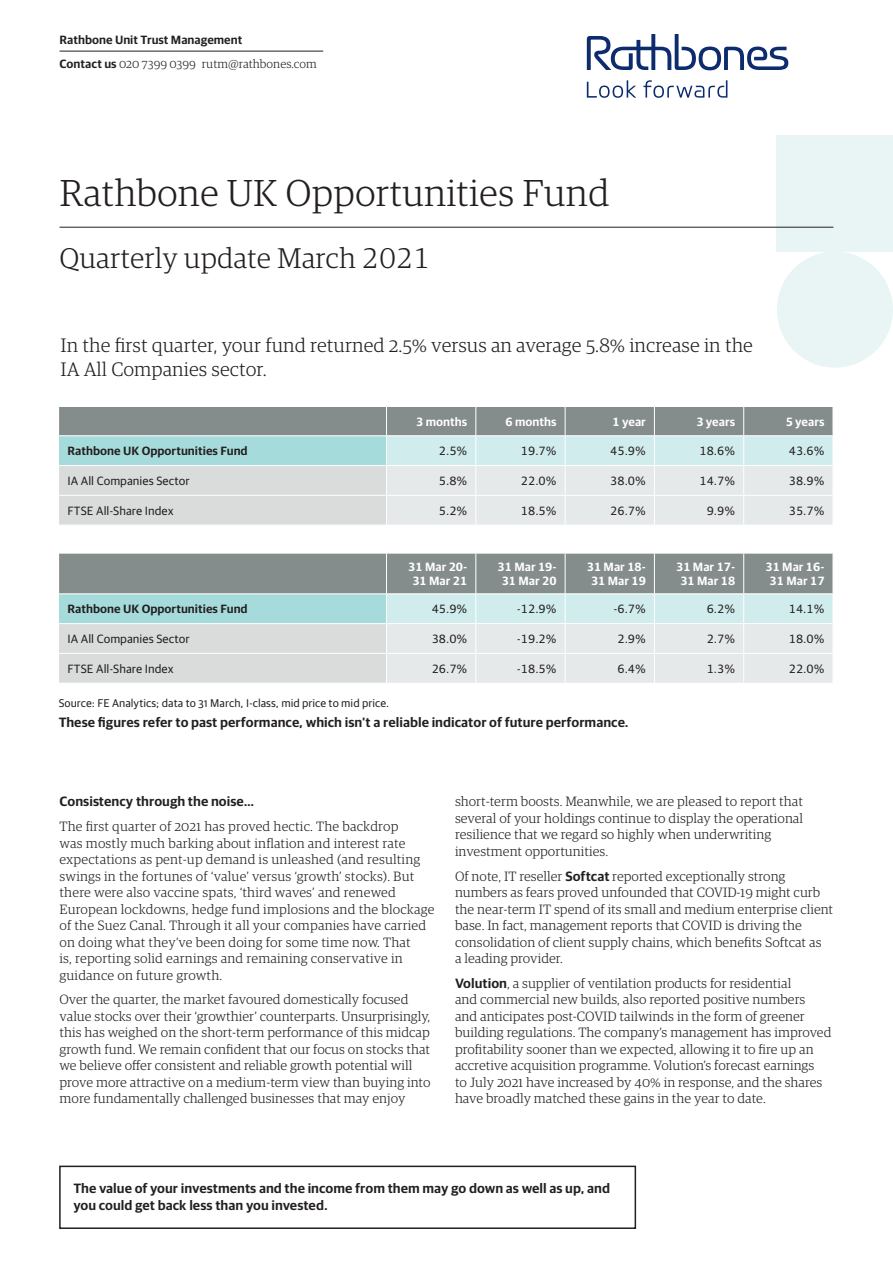
<style>
.page{position:relative;width:893px;height:1263px;background:#fff}
.page>*{position:absolute;margin:0;border:0;box-sizing:border-box;transform-origin:0 0}
.t1{font:300 37.5px "Guardian RTB Egyp";color:#231f20}
.t2{font:300 28.5px "Guardian RTB Egyp";color:#231f20}
.Intro_Para{font:300 19.5px/24px "Guardian RTB Egyp";color:#231f20}
.Body_text_9_11{font:300 13.5px/16.5px "Guardian RTB Egyp";color:#231f20}
.Advice_box_text{font:600 13.5px/16.5px "Guardian RTB Sans";color:#231f20}
.Table_sans_8_9{font:600 13.5px "Guardian RTB Sans";color:#231f20}
.Body_text_headings_B{font:600 13.5px "Guardian RTB Sans";color:#231f20}
.Table_sans_8_9-2{font:12px "Guardian RTB Sans";color:#231f20}
.Table_sans_8_9-3{font:600 12px/14.2px "Guardian RTB Sans";color:#fff;text-align:center}
.Table_sans_8_9-4{font:600 12px "Guardian RTB Sans";color:#231f20}
.t3{font:300 12px "Guardian RTB Egyp";color:#231f20}
.Disclaimer_text{font:11.25px "Guardian RTB Sans";color:#231f20}
.s1{font-family:"Guardian RTB Sans";font-weight:600}
</style>
<div class="page">
<div style="left:777px;top:252px;width:116px;height:116px;background:#e8f5f4;border-radius:50%"></div>
<div style="left:777px;top:135px;width:116px;height:117px;background:#e8f5f4"></div>
<svg style="left:587px;top:34px;width:201px;height:64px"></svg>
<hr style="left:60px;top:51px;width:263px;height:1px;background:#231f20">
<hr style="left:60px;top:227px;width:773px;height:1px;background:#231f20">
<svg style="left:59px;top:406px;width:774px;height:119px;background:#c4d0d0"></svg>
<svg style="left:59px;top:553px;width:774px;height:130px;background:#becaca"></svg>
<div style="left:59px;top:1165px;width:577px;height:64px;border:2px solid #231f20"></div>
<p class="Table_sans_8_9-4" style="left:60px;top:31px;width:184px">Rathbone Unit Trust Management</p>
<p class="t3" style="left:60px;top:56px;width:259px"><span class="s1">Contact us</span> 020 7399 0399 rutm@rathbones.com</p>
<p class="t1" style="left:60px;top:168px;width:552px">Rathbone UK Opportunities Fund</p>
<p class="t2" style="left:60px;top:239px;width:372px">Quarterly update March 2021</p>
<p class="Intro_Para" style="left:61px;top:333px;width:694px">In the first quarter, your fund returned 2.5% versus an average 5.8% increase in the<br>IA All Companies sector.</p>
<p class="Table_sans_8_9-3" style="left:416px;top:414px;width:53px">3 months</p>
<p class="Table_sans_8_9-3" style="left:506px;top:414px;width:53px">6 months</p>
<p class="Table_sans_8_9-3" style="left:613px;top:414px;width:35px">1 year</p>
<p class="Table_sans_8_9-3" style="left:696px;top:414px;width:40px">3 years</p>
<p class="Table_sans_8_9-3" style="left:786px;top:414px;width:40px">5 years</p>
<p class="Table_sans_8_9-4" style="left:68px;top:442px;width:182px">Rathbone UK Opportunities Fund</p>
<p class="Table_sans_8_9-2" style="left:439px;top:443px;width:30px">2.5%</p>
<p class="Table_sans_8_9-2" style="left:521px;top:443px;width:37px">19.7%</p>
<p class="Table_sans_8_9-2" style="left:610px;top:443px;width:37px">45.9%</p>
<p class="Table_sans_8_9-2" style="left:700px;top:443px;width:37px">18.6%</p>
<p class="Table_sans_8_9-2" style="left:789px;top:443px;width:37px">43.6%</p>
<p class="Table_sans_8_9-2" style="left:68px;top:472px;width:124px">IA All Companies Sector</p>
<p class="Table_sans_8_9-2" style="left:439px;top:472px;width:30px">5.8%</p>
<p class="Table_sans_8_9-2" style="left:521px;top:472px;width:37px">22.0%</p>
<p class="Table_sans_8_9-2" style="left:610px;top:472px;width:37px">38.0%</p>
<p class="Table_sans_8_9-2" style="left:700px;top:472px;width:37px">14.7%</p>
<p class="Table_sans_8_9-2" style="left:789px;top:472px;width:37px">38.9%</p>
<p class="Table_sans_8_9-2" style="left:68px;top:502px;width:108px">FTSE All-Share Index</p>
<p class="Table_sans_8_9-2" style="left:439px;top:502px;width:30px">5.2%</p>
<p class="Table_sans_8_9-2" style="left:521px;top:502px;width:37px">18.5%</p>
<p class="Table_sans_8_9-2" style="left:610px;top:502px;width:37px">26.7%</p>
<p class="Table_sans_8_9-2" style="left:707px;top:502px;width:30px">9.9%</p>
<p class="Table_sans_8_9-2" style="left:789px;top:502px;width:37px">35.7%</p>
<p class="Table_sans_8_9-3" style="left:408px;top:559px;width:61px">31 Mar 20-</p>
<p class="Table_sans_8_9-3" style="left:412px;top:573px;width:56px">31 Mar 21</p>
<p class="Table_sans_8_9-3" style="left:498px;top:559px;width:61px">31 Mar 19-<br>31 Mar 20</p>
<p class="Table_sans_8_9-3" style="left:587px;top:559px;width:61px">31 Mar 18-<br>31 Mar 19</p>
<p class="Table_sans_8_9-3" style="left:676px;top:559px;width:61px">31 Mar 17-<br>31 Mar 18</p>
<p class="Table_sans_8_9-3" style="left:765px;top:559px;width:61px">31 Mar 16-<br>31 Mar 17</p>
<p class="Table_sans_8_9-4" style="left:68px;top:600px;width:182px">Rathbone UK Opportunities Fund</p>
<p class="Table_sans_8_9-2" style="left:432px;top:601px;width:37px">45.9%</p>
<p class="Table_sans_8_9-2" style="left:517px;top:601px;width:41px">-12.9%</p>
<p class="Table_sans_8_9-2" style="left:613px;top:601px;width:34px">-6.7%</p>
<p class="Table_sans_8_9-2" style="left:707px;top:601px;width:30px">6.2%</p>
<p class="Table_sans_8_9-2" style="left:789px;top:601px;width:37px">14.1%</p>
<p class="Table_sans_8_9-2" style="left:68px;top:630px;width:124px">IA All Companies Sector</p>
<p class="Table_sans_8_9-2" style="left:432px;top:630px;width:37px">38.0%</p>
<p class="Table_sans_8_9-2" style="left:517px;top:630px;width:41px">-19.2%</p>
<p class="Table_sans_8_9-2" style="left:617px;top:630px;width:30px">2.9%</p>
<p class="Table_sans_8_9-2" style="left:707px;top:630px;width:30px">2.7%</p>
<p class="Table_sans_8_9-2" style="left:789px;top:630px;width:37px">18.0%</p>
<p class="Table_sans_8_9-2" style="left:68px;top:660px;width:108px">FTSE All-Share Index</p>
<p class="Table_sans_8_9-2" style="left:432px;top:660px;width:37px">26.7%</p>
<p class="Table_sans_8_9-2" style="left:517px;top:660px;width:41px">-18.5%</p>
<p class="Table_sans_8_9-2" style="left:617px;top:660px;width:30px">6.4%</p>
<p class="Table_sans_8_9-2" style="left:707px;top:660px;width:30px">1.3%</p>
<p class="Table_sans_8_9-2" style="left:789px;top:660px;width:37px">22.0%</p>
<p class="Disclaimer_text" style="left:59px;top:695px;width:332px">Source: FE Analytics; data to 31 March, I-class, mid price to mid price.</p>
<p class="Table_sans_8_9" style="left:59px;top:713px;width:571px">These figures refer to past performance, which isn’t a reliable indicator of future performance.</p>
<p class="Body_text_headings_B" style="left:60px;top:792px;width:196px">Consistency through the noise…</p>
<p class="Body_text_9_11" style="left:60px;top:817px;width:377px">The first quarter of 2021 has proved hectic. The backdrop<br>was mostly much barking about inflation and interest rate expectations as pent-up demand is unleashed (and resulting swings in the fortunes of ‘value’ versus ‘growth’ stocks). But there were also vaccine spats, ‘third waves’ and renewed European lockdowns, hedge fund implosions and the blockage of the Suez Canal. Through it all your companies have carried on doing what they’ve been doing for some time now. That<br>is, reporting solid earnings and remaining conservative in guidance on future growth.</p>
<p class="Body_text_9_11" style="left:60px;top:991px;width:373px">Over the quarter, the market favoured domestically focused value stocks over their ‘growthier’ counterparts. Unsurprisingly, this has weighed on the short-term performance of this midcap growth fund. We remain confident that our focus on stocks that we believe offer consistent and reliable growth potential will prove more attractive on a medium-term view than buying into more fundamentally challenged businesses that may enjoy</p>
<p class="Body_text_9_11" style="left:455px;top:793px;width:350px">short-term boosts. Meanwhile, we are pleased to report that several of your holdings continue to display the operational resilience that we regard so highly when underwriting investment opportunities.</p>
<p class="Body_text_9_11" style="left:455px;top:867px;width:380px">Of note, IT reseller <span class="s1">Softcat</span> reported exceptionally strong numbers as fears proved unfounded that COVID-19 might curb the near-term IT spend of its small and medium enterprise client base. In fact, management reports that COVID is driving the consolidation of client supply chains, which benefits Softcat as<br>a leading provider.</p>
<p class="Body_text_9_11" style="left:455px;top:974px;width:378px"><span class="s1">Volution</span>, a supplier of ventilation products for residential<br>and commercial new builds, also reported positive numbers<br>and anticipates post-COVID tailwinds in the form of greener building regulations. The company’s management has improved profitability sooner than we expected, allowing it to fire up an accretive acquisition programme. Volution’s forecast earnings<br>to July 2021 have increased by 40% in response, and the shares have broadly matched these gains in the year to date.</p>
<p class="Advice_box_text" style="left:73px;top:1179px;width:538px">The value of your investments and the income from them may go down as well as up, and you could get back less than you invested.</p>
</div>
